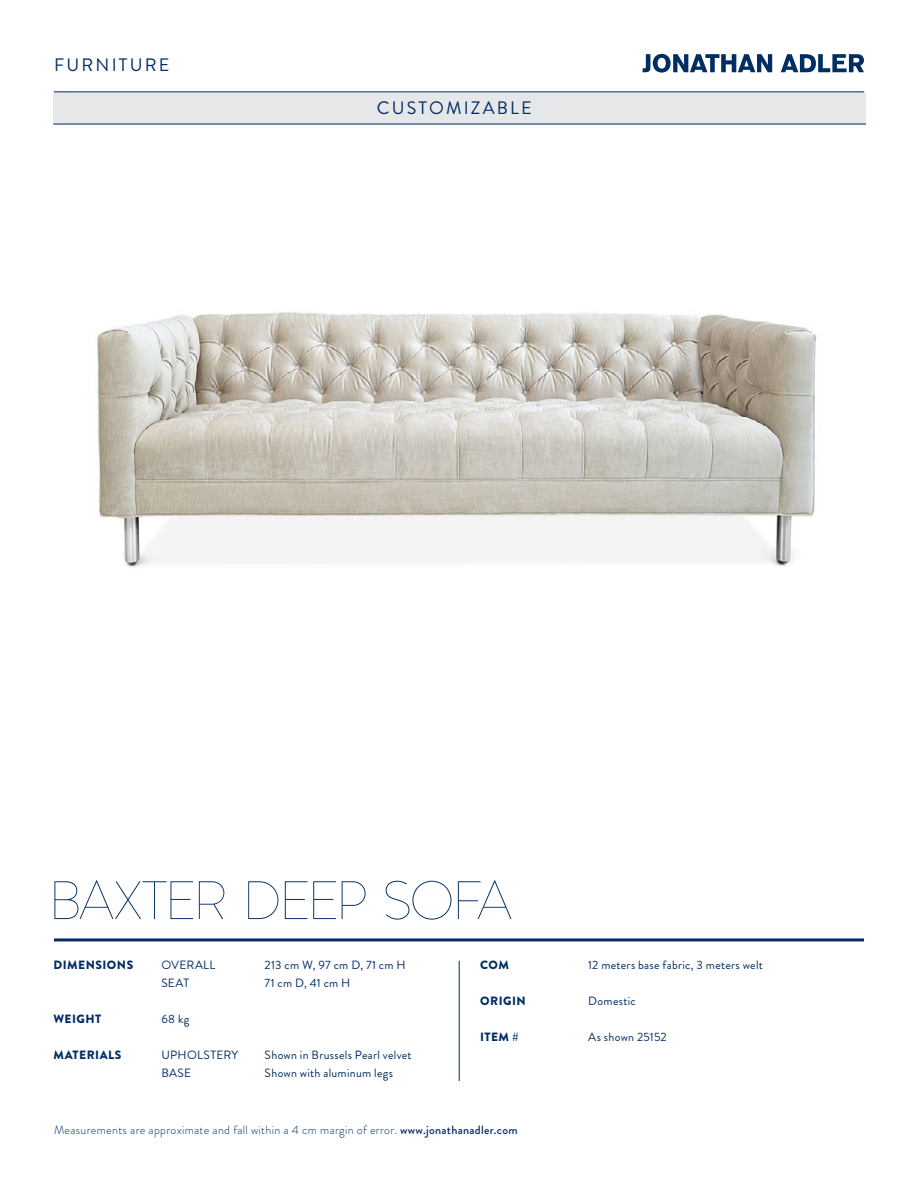
<style>
.page{position:relative;width:918px;height:1188px;background:#fff}
.page>*{position:absolute;margin:0;border:0;box-sizing:border-box;transform-origin:0 0}
.Price_-_Large{font:100 54px "Brandon Grotesque";letter-spacing:-.055em;color:#002d62}
.t1{font:18px "Brandon Grotesque";letter-spacing:.12em;color:#002d62}
.t2{font:12px/18px "Brandon Grotesque";letter-spacing:.025em;color:#002d62}
.t3{font:300 12px "Brandon Grotesque";letter-spacing:.025em;color:#002d62}
.t4{font:900 12px "Brandon Grotesque";letter-spacing:.04em;color:#002d62}
.s1{font-weight:500}
</style>
<div class="page">
<img style="left:97px;top:312px;width:720px;height:256px">
<div style="left:53px;top:92px;width:813px;height:32px;background:#e6e7e8"></div>
<hr style="left:54px;top:938px;width:810px;height:3px;background:#002d62">
<svg style="left:643px;top:54px;width:129px;height:19px"></svg>
<svg style="left:781px;top:54px;width:83px;height:18px"></svg>
<hr style="left:54px;top:92px;width:810px;height:1px;background:#002d62">
<hr style="left:459px;top:961px;width:1px;height:120px;background:#002d62">
<hr style="left:53px;top:124px;width:813px;height:1px;background:#002d62">
<p class="t1" style="left:54px;top:53px;width:117px">FURNITURE</p>
<p class="t1" style="left:377px;top:96px;width:157px">CUSTOMIZABLE</p>
<p class="Price_-_Large" style="left:48px;top:864px;width:465px">BAXTER DEEP SOFA</p>
<p class="t4" style="left:53px;top:956px;width:81px">DIMENSIONS</p>
<p class="t4" style="left:53px;top:1010px;width:49px">WEIGHT</p>
<p class="t4" style="left:53px;top:1046px;width:70px">MATERIALS</p>
<p class="t2" style="left:161px;top:956px;width:56px">OVERALL</p>
<p class="t2" style="left:161px;top:974px;width:29px">SEAT</p>
<p class="t2" style="left:161px;top:1010px;width:30px">68 kg</p>
<p class="t2" style="left:161px;top:1046px;width:79px">UPHOLSTERY</p>
<p class="t2" style="left:161px;top:1064px;width:31px">BASE</p>
<p class="t2" style="left:265px;top:956px;width:143px">213 cm W, 97 cm D, 71 cm H</p>
<p class="t2" style="left:265px;top:974px;width:87px">71 cm D, 41 cm H</p>
<p class="t2" style="left:265px;top:1046px;width:149px">Shown in Brussels Pearl velvet<br>Shown with aluminum legs</p>
<p class="t4" style="left:480px;top:956px;width:30px">COM</p>
<p class="t4" style="left:480px;top:992px;width:47px">ORIGIN</p>
<p class="t4" style="left:480px;top:1028px;width:40px">ITEM #</p>
<p class="t3" style="left:54px;top:1122px;width:465px">Measurements are approximate and fall within a 4 cm margin of error. <span class="s1">www.jonathanadler.com</span></p>
<p class="t2" style="left:588px;top:956px;width:176px">12 meters base fabric, 3 meters welt</p>
<p class="t2" style="left:588px;top:992px;width:49px">Domestic</p>
<p class="t2" style="left:588px;top:1028px;width:80px">As shown 25152</p>
</div>
